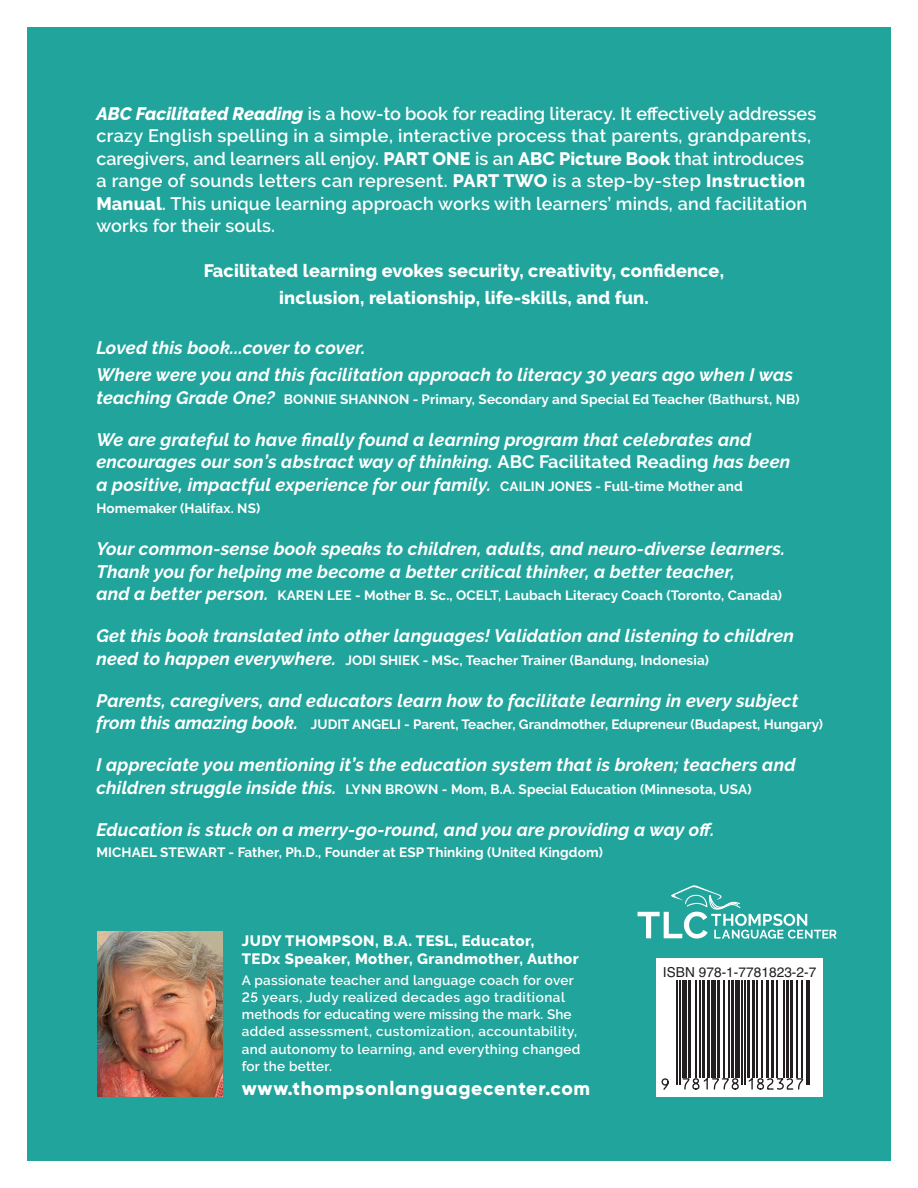
<style>
.page{position:relative;width:918px;height:1188px;background:#fff}
.page>*{position:absolute;margin:0;border:0;box-sizing:border-box;transform-origin:0 0}
.t1{font:800 19.5px "Gilroy";letter-spacing:.04em;color:#fff}
.t2{font:italic 700 18px/22.5px "Raleway";letter-spacing:.01em;color:#fff}
.t3{font:600 18px/22.5px "Raleway";letter-spacing:.01em;color:#fff}
.t4{font:800 18px/27px "Raleway";letter-spacing:.01em;color:#fff;text-align:center}
.t5{font:800 15px/18px "Raleway";letter-spacing:.03em;color:#fff}
.t6{font:13.8px "Helvetica";color:#231f20}
.t7{font:700 13.5px "Raleway";letter-spacing:.01em;color:#fff}
.t8{font:600 13.5px/17.2px "Raleway";letter-spacing:.02em;color:#fff}
.s1{font-weight:800;font-style:italic}
.s2{font-weight:800}
.s3{font-style:italic;font-size:18px}
.s4{font-style:normal}
.s5{font-style:normal;font-size:13.5px}
</style>
<div class="page">
<div style="left:27px;top:27px;width:864px;height:1134px;background:#20a49b"></div>
<svg style="left:638px;top:885px;width:199px;height:54px;background:#47b4ac"></svg>
<img style="left:98px;top:931px;width:124px;height:165px">
<div style="left:656px;top:959px;width:167px;height:138px;background:#fff"></div>
<svg style="left:676px;top:980px;width:134px;height:105px"></svg>
<hr style="left:677px;top:980px;width:1px;height:104px;background:#231f20">
<hr style="left:680px;top:980px;width:1px;height:104px;background:#231f20">
<hr style="left:682px;top:980px;width:4px;height:97px;background:#231f20">
<hr style="left:688px;top:980px;width:3px;height:97px;background:#231f20">
<hr style="left:695px;top:980px;width:1px;height:97px;background:#231f20">
<hr style="left:699px;top:980px;width:1px;height:97px;background:#231f20">
<hr style="left:702px;top:980px;width:3px;height:97px;background:#231f20">
<hr style="left:708px;top:980px;width:2px;height:97px;background:#231f20">
<hr style="left:712px;top:980px;width:4px;height:97px;background:#231f20">
<hr style="left:717px;top:980px;width:3px;height:97px;background:#231f20">
<hr style="left:723px;top:980px;width:1px;height:97px;background:#231f20">
<hr style="left:729px;top:980px;width:1px;height:97px;background:#231f20">
<hr style="left:731px;top:980px;width:3px;height:97px;background:#231f20">
<hr style="left:736px;top:980px;width:4px;height:97px;background:#231f20">
<hr style="left:741px;top:980px;width:2px;height:104px;background:#231f20">
<hr style="left:744px;top:980px;width:1px;height:104px;background:#231f20">
<hr style="left:747px;top:980px;width:3px;height:97px;background:#231f20">
<hr style="left:753px;top:980px;width:2px;height:97px;background:#231f20">
<hr style="left:757px;top:980px;width:1px;height:97px;background:#231f20">
<hr style="left:761px;top:980px;width:1px;height:97px;background:#231f20">
<hr style="left:767px;top:980px;width:2px;height:97px;background:#231f20">
<hr style="left:771px;top:980px;width:3px;height:97px;background:#231f20">
<hr style="left:776px;top:980px;width:2px;height:97px;background:#231f20">
<hr style="left:783px;top:980px;width:2px;height:97px;background:#231f20">
<hr style="left:786px;top:980px;width:3px;height:97px;background:#231f20">
<hr style="left:790px;top:980px;width:3px;height:97px;background:#231f20">
<hr style="left:796px;top:980px;width:1px;height:97px;background:#231f20">
<hr style="left:802px;top:980px;width:1px;height:97px;background:#231f20">
<hr style="left:806px;top:980px;width:1px;height:104px;background:#231f20">
<hr style="left:809px;top:980px;width:1px;height:104px;background:#231f20">
<svg style="left:661px;top:1077px;width:143px;height:13px"></svg>
<p class="t3" style="left:96px;top:102px;width:721px"><span class="s1">ABC Facilitated Reading</span> is a how-to book for reading literacy. It effectively addresses crazy English spelling in a simple, interactive process that parents, grandparents, caregivers, and learners all enjoy. <span class="s2">PART ONE</span> is an <span class="s2">ABC Picture Book</span> that introduces a range of sounds letters can represent. <span class="s2">PART TWO</span> is a step-by-step <span class="s2">Instruction Manual</span>. This unique learning approach works with learners’ minds, and facilitation works for their souls.</p>
<p class="t4" style="left:204px;top:257px;width:522px">Facilitated learning evokes security, creativity, confidence, inclusion, relationship, life-skills, and fun.</p>
<p class="t2" style="left:96px;top:335px;width:698px;line-height:27px">Loved this book...cover to cover.<br>Where were you and this facilitation approach to literacy 30 years ago when I was</p>
<p class="t7" style="left:96px;top:392px;width:705px"><span class="s3">teaching Grade One?</span> BONNIE SHANNON - Primary, Secondary and Special Ed Teacher (Bathurst, NB)</p>
<p class="t2" style="left:96px;top:428px;width:695px">We are grateful to have finally found a learning program that celebrates and encourages our son’s abstract way of thinking. <span class="s4">ABC Facilitated Reading</span> has been a positive, impactful experience for our family. <span class="s5">CAILIN JONES - Full-time Mother and</span></p>
<p class="t7" style="left:96px;top:501px;width:165px">Homemaker (Halifax. NS)</p>
<p class="t2" style="left:96px;top:538px;width:690px">Your common-sense book speaks to children, adults, and neuro-diverse learners.<br>Thank you for helping me become a better critical thinker, a better teacher,</p>
<p class="t7" style="left:96px;top:588px;width:687px"><span class="s3">and a better person.</span> KAREN LEE - Mother B. Sc., OCELT, Laubach Literacy Coach (Toronto, Canada)</p>
<p class="t2" style="left:96px;top:625px;width:699px">Get this book translated into other languages! Validation and listening to children</p>
<p class="t7" style="left:96px;top:652px;width:614px"><span class="s3">need to happen everywhere.</span> JODI SHIEK - MSc, Teacher Trainer (Bandung, Indonesia)</p>
<p class="t2" style="left:96px;top:689px;width:704px">Parents, caregivers, and educators learn how to facilitate learning in every subject</p>
<p class="t7" style="left:96px;top:717px;width:728px"><span class="s3">from this amazing book.</span> JUDIT ANGELI - Parent, Teacher, Grandmother, Edupreneur (Budapest, Hungary)</p>
<p class="t2" style="left:96px;top:754px;width:701px">I appreciate you mentioning it’s the education system that is broken; teachers and</p>
<p class="t7" style="left:96px;top:781px;width:657px"><span class="s3">children struggle inside this.</span> LYNN BROWN - Mom, B.A. Special Education (Minnesota, USA)</p>
<p class="t2" style="left:96px;top:818px;width:620px">Education is stuck on a merry-go-round, and you are providing a way off.</p>
<p class="t7" style="left:96px;top:844px;width:508px">MICHAEL STEWART - Father, Ph.D., Founder at ESP Thinking (United Kingdom)</p>
<p class="t5" style="left:242px;top:931px;width:339px">JUDY THOMPSON, B.A. TESL, Educator,<br>TEDx Speaker, Mother, Grandmother, Author</p>
<p class="t8" style="left:242px;top:971px;width:340px">A passionate teacher and language coach for over 25 years, Judy realized decades ago traditional methods for educating were missing the mark. She added assessment, customization, accountability, and autonomy to learning, and everything changed for the better.</p>
<p class="t1" style="left:242px;top:1075px;width:350px">www.thompsonlanguagecenter.com</p>
<p class="t6" style="left:663px;top:961px;width:155px">ISBN 978-1-7781823-2-7</p>
</div>
